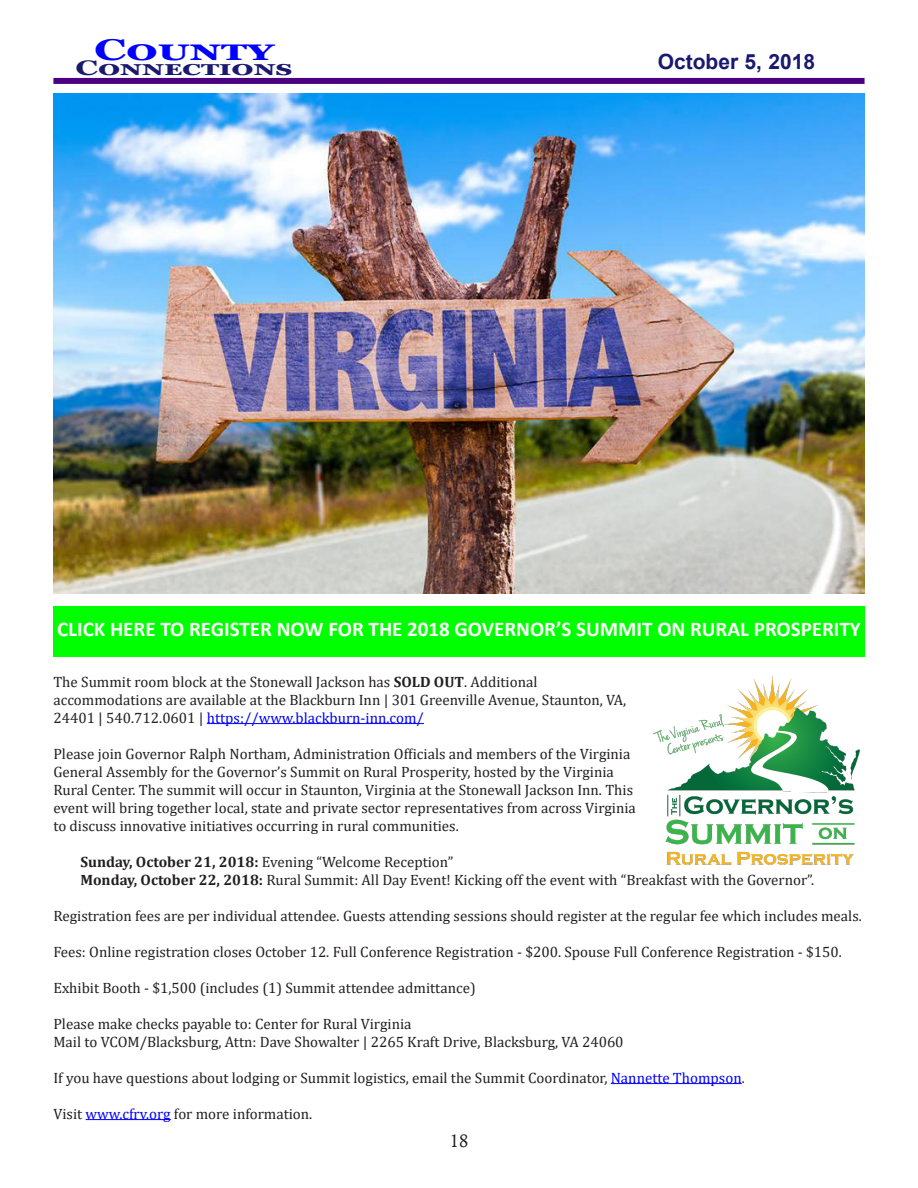
<style>
.page{position:relative;width:918px;height:1188px;background:#fff}
.page>*{position:absolute;margin:0;border:0;box-sizing:border-box;transform-origin:0 0}
.t1{font:700 30px "Georgia";color:#00f;scale:1.5 1}
.t2{font:700 21px "Calibri";color:#fff}
.t3{font:700 21px "Arial";color:#191970}
.t4{font:700 21px "Georgia";color:#191970;scale:1.5 1}
.t5{font:18px "Calisto";color:#231f20}
.t6{font:15px/18px "Cambria";color:#231f20}
.s1{font-weight:700}
.s2{color:#00f}
</style>
<div class="page">
<div style="left:53px;top:78px;width:812px;height:6px;background:#4b0082"></div>
<img style="left:53px;top:94px;width:811px;height:500px">
<div style="left:53px;top:606px;width:812px;height:51px;background:#0f0"></div>
<hr style="left:207px;top:723px;width:217px;height:1px;background:#00f">
<hr style="left:611px;top:1083px;width:131px;height:1px;background:#00f">
<hr style="left:86px;top:1119px;width:85px;height:1px;background:#00f">
<img style="left:654px;top:675px;width:206px;height:189px">
<p class="t1" style="left:94px;top:31px;width:121px">County</p>
<p class="t4" style="left:76px;top:54px;width:146px">Connections</p>
<p class="t3" style="left:658px;top:47px;width:159px">October 5, 2018</p>
<p class="t2" style="left:57px;top:614px;width:805px">CLICK HERE TO REGISTER NOW FOR THE 2018 GOVERNOR’S SUMMIT ON RURAL PROSPERITY</p>
<p class="t6" style="left:53px;top:672px;width:574px">The Summit room block at the Stonewall Jackson has <span class="s1">SOLD OUT</span>. Additional accommodations are available at the Blackburn Inn | 301 Greenville Avenue, Staunton, VA,<br>24401 | 540.712.0601 | <span class="s2">https://www.blackburn-inn.com/</span></p>
<p class="t6" style="left:53px;top:744px;width:584px">Please join Governor Ralph Northam, Administration Officials and members of the Virginia General Assembly for the Governor’s Summit on Rural Prosperity, hosted by the Virginia Rural Center. The summit will occur in Staunton, Virginia at the Stonewall Jackson Inn. This event will bring together local, state and private sector representatives from across Virginia to discuss innovative initiatives occurring in rural communities.</p>
<p class="t6" style="left:80px;top:852px;width:375px"><span class="s1">Sunday, October 21, 2018:</span> Evening “Welcome Reception”</p>
<p class="t6" style="left:80px;top:870px;width:735px"><span class="s1">Monday, October 22, 2018:</span> Rural Summit: All Day Event! Kicking off the event with “Breakfast with the Governor”.</p>
<p class="t6" style="left:53px;top:906px;width:810px">Registration fees are per individual attendee. Guests attending sessions should register at the regular fee which includes meals.</p>
<p class="t6" style="left:53px;top:942px;width:790px">Fees: Online registration closes October 12. Full Conference Registration - $200. Spouse Full Conference Registration - $150.</p>
<p class="t6" style="left:53px;top:978px;width:424px">Exhibit Booth - $1,500 (includes (1) Summit attendee admittance)</p>
<p class="t6" style="left:53px;top:1014px;width:360px">Please make checks payable to: Center for Rural Virginia</p>
<p class="t6" style="left:53px;top:1032px;width:572px">Mail to VCOM/Blacksburg, Attn: Dave Showalter | 2265 Kraft Drive, Blacksburg, VA 24060</p>
<p class="t6" style="left:53px;top:1068px;width:693px">If you have questions about lodging or Summit logistics, email the Summit Coordinator, <span class="s2">Nannette Thompson</span>.</p>
<p class="t6" style="left:53px;top:1104px;width:260px">Visit <span class="s2">www.cfrv.org</span> for more information.</p>
<p class="t5" style="left:450px;top:1130px;width:20px">18</p>
</div>
